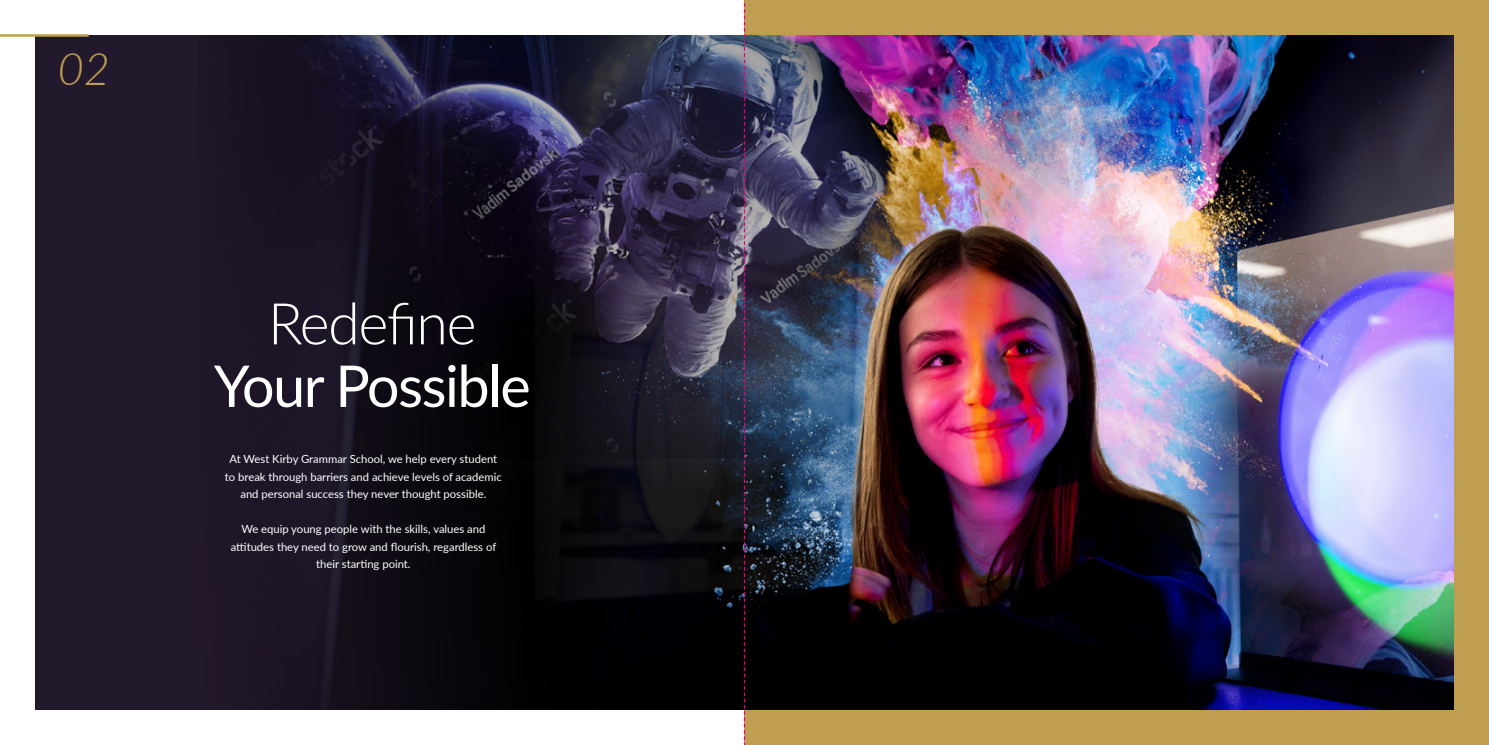
<style>
.page{position:relative;width:1489px;height:745px;background:#fff}
.page>*{position:absolute;margin:0;border:0;box-sizing:border-box;transform-origin:0 0}
.t1{font:57.5px "Lato";letter-spacing:-.025em;color:#fff}
.t2{font:300 57.5px "Lato";letter-spacing:-.025em;color:#fff}
.t3{font:italic 300 45px "Lato";color:#c09e51}
.t4{font:11.25px/17.5px "Lato";color:#fff;text-align:center}
</style>
<div class="page">
<div style="left:744px;top:0;width:744px;height:744px;background:#c09e51"></div>
<div style="left:35px;top:35px;width:1418px;height:674px;background:#23192c"></div>
<img style="left:239px;top:35px;width:1214px;height:674px">
<hr style="left:0;top:34px;width:89px;height:3px;background:#c09e51">
<svg style="left:743px;top:0;width:2px;height:744px"></svg>
<h2 class="t3" style="left:58px;top:37px;width:54px">02</h2>
<h1 class="t2" style="left:268px;top:283px;width:210px">Redefine</h1>
<h1 class="t1" style="left:214px;top:344px;width:318px">Your Possible</h1>
<p class="t4" style="left:225px;top:449px;width:278px">At West Kirby Grammar School, we help every student to break through barriers and achieve levels of academic and personal success they never thought possible.</p>
<p class="t4" style="left:231px;top:519px;width:267px">We equip young people with the skills, values and attitudes they need to grow and flourish, regardless of their starting point.</p>
</div>
